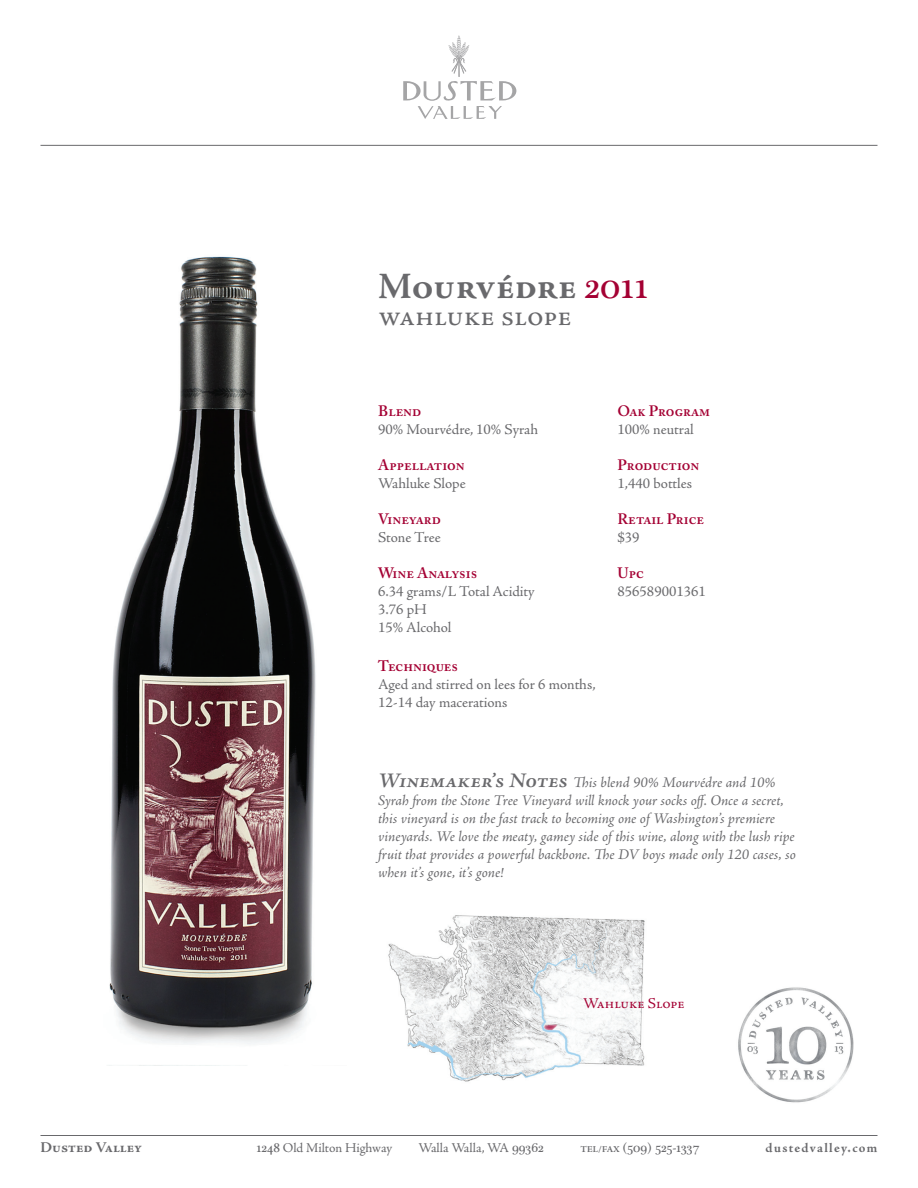
<style>
.page{position:relative;width:918px;height:1188px;background:#fff}
.page>*{position:absolute;margin:0;border:0;box-sizing:border-box;transform-origin:0 0}
.t1{font:700 37.5px "Adobe Jenson Pro";color:#69696c}
.t2{font:30px "Adobe Jenson Pro";color:#69696c}
.t3{font:italic 15px/18px "Adobe Jenson Pro";letter-spacing:-.005em;color:#69696c}
.t4{font:15px/18px "Adobe Jenson Pro";color:#69696c}
.t5{font:600 15px "Adobe Caslon Pro";color:#a40133}
.t6{font:700 15px "Adobe Jenson Pro";color:#69696c}
.t7{font:15px "Adobe Jenson Pro";letter-spacing:-.005em;color:#a40133}
.t8{font:13.5px "Adobe Jenson Pro";letter-spacing:-.01em;color:#69696c}
.t9{font:13.5px "Plantagenet Cherokee";color:#69696c}
.t10{font:700 13.5px "Adobe Jenson Pro";color:#69696c}
.s1{font-family:"Plantagenet Cherokee";font-weight:400;color:#a40133}
.s2{font-weight:600;font-size:21px}
.s3{font-family:"Plantagenet Cherokee"}
.s4{font-family:"Adobe Jenson Pro";font-weight:700;font-size:9px}
</style>
<div class="page">
<svg style="left:403px;top:35px;width:113px;height:84px"></svg>
<hr style="left:40px;top:145px;width:838px;height:1px;background:#69696c">
<hr style="left:40px;top:1135px;width:838px;height:1px;background:#69696c">
<img style="left:738px;top:987px;width:116px;height:116px">
<img style="left:388px;top:915px;width:257px;height:167px">
<img style="left:109px;top:256px;width:207px;height:788px">
<h1 class="t1" style="left:378px;top:265px;width:272px">MourvÉdre <span class="s1">2011</span></h1>
<h2 class="t2" style="left:378px;top:298px;width:195px">wahluke slope</h2>
<p class="t5" style="left:378px;top:402px;width:45px">Blend</p>
<p class="t4" style="left:378px;top:420px;width:161px">90% Mourvédre, 10% Syrah</p>
<p class="t5" style="left:378px;top:456px;width:88px">Appellation</p>
<p class="t4" style="left:378px;top:474px;width:89px">Wahluke Slope</p>
<p class="t5" style="left:378px;top:510px;width:64px">Vineyard</p>
<p class="t4" style="left:378px;top:528px;width:64px">Stone Tree</p>
<p class="t5" style="left:378px;top:564px;width:101px">Wine Analysis</p>
<p class="t4" style="left:378px;top:582px;width:158px">6.34 grams/L Total Acidity<br>3.76 pH<br>15% Alcohol</p>
<p class="t5" style="left:378px;top:657px;width:81px">Techniques</p>
<p class="t4" style="left:378px;top:676px;width:219px">Aged and stirred on lees for 6 months,<br>12-14 day macerations</p>
<p class="t5" style="left:618px;top:402px;width:94px">Oak Program</p>
<p class="t4" style="left:618px;top:420px;width:78px">100% neutral</p>
<p class="t5" style="left:618px;top:456px;width:83px">Production</p>
<p class="t4" style="left:618px;top:474px;width:76px">1,440 bottles</p>
<p class="t5" style="left:618px;top:510px;width:88px">Retail Price</p>
<p class="t4" style="left:618px;top:528px;width:24px">$39</p>
<p class="t5" style="left:618px;top:564px;width:28px">Upc</p>
<p class="t4" style="left:618px;top:582px;width:90px">856589001361</p>
<p class="t3" style="left:378px;top:775px;width:419px"><span class="s2">Winemaker’s Notes</span> This blend 90% Mourvédre and 10% Syrah from the Stone Tree Vineyard will knock your socks off. Once a secret, this vineyard is on the fast track to becoming one of Washington’s premiere vineyards. We love the meaty, gamey side of this wine, along with the lush ripe fruit that provides a powerful backbone. The DV boys made only 120 cases, so when it’s gone, it’s gone!</p>
<p class="t7" style="left:583px;top:995px;width:103px">Wahluke Slope</p>
<p class="t6" style="left:40px;top:1138px;width:103px">Dusted Valley</p>
<p class="t8" style="left:257px;top:1140px;width:137px"><span class="s3">1248</span> Old Milton Highway</p>
<p class="t8" style="left:419px;top:1140px;width:127px">Walla Walla, WA <span class="s3">99362</span></p>
<p class="t9" style="left:580px;top:1139px;width:120px"><span class="s4">Tel/Fax</span> (509) 525-1337</p>
<p class="t10" style="left:766px;top:1140px;width:113px">dustedvalley.com</p>
</div>
